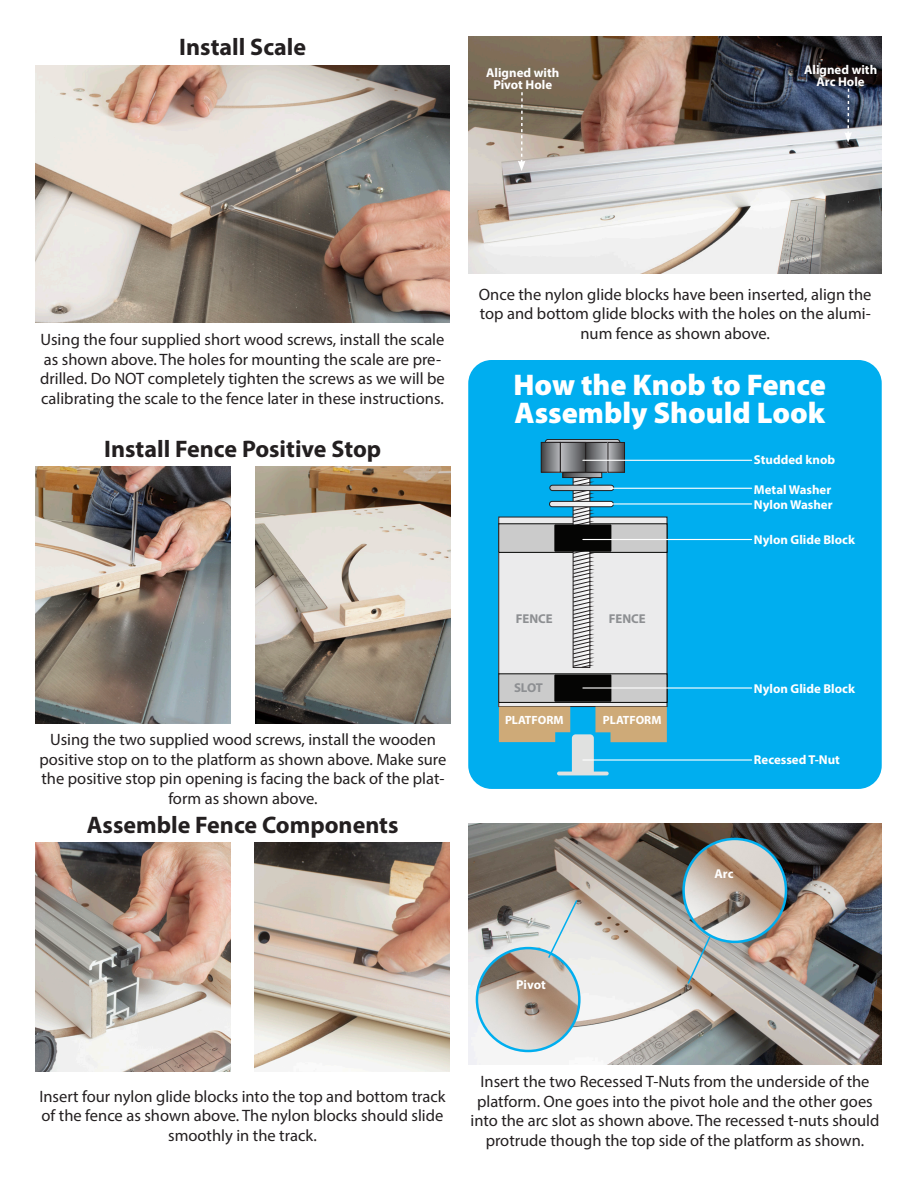
<style>
.page{position:relative;width:918px;height:1188px;background:#fff}
.page>*{position:absolute;margin:0;border:0;box-sizing:border-box;transform-origin:0 0}
.t1{font:900 30px/28.5px "Myriad Pro";color:#fff}
.t2{font:700 24px "Myriad Pro";color:#231f20}
.t3{font:16.5px/19.5px "Myriad Pro";color:#231f20;text-align:center}
.t4{font:700 12.9px/12px "Myriad Pro";color:#fff;text-align:center}
.t5{font:700 12.9px "Myriad Pro";color:#8d8f92}
.t6{font:700 12px "Myriad Pro";color:#fff}
</style>
<div class="page">
<div style="left:468px;top:360px;width:414px;height:429px;background:#00aeef;border-radius:23px"></div>
<img style="left:36px;top:842px;width:194px;height:230px">
<img style="left:255px;top:842px;width:194px;height:230px">
<img style="left:468px;top:37px;width:414px;height:237px">
<img style="left:469px;top:823px;width:412px;height:242px">
<img style="left:477px;top:948px;width:102px;height:103px;border-radius:51px">
<div style="left:476px;top:947px;width:105px;height:105px;border:2px solid #00aeef;border-radius:50%"></div>
<img style="left:684px;top:839px;width:102px;height:103px;border-radius:51px">
<div style="left:682px;top:838px;width:105px;height:105px;border:2px solid #00aeef;border-radius:50%"></div>
<img style="left:36px;top:467px;width:194px;height:256px">
<img style="left:256px;top:467px;width:194px;height:256px">
<img style="left:36px;top:66px;width:413px;height:256px">
<div style="left:499px;top:517px;width:168px;height:190px;background:#ebebec"></div>
<div style="left:499px;top:524px;width:168px;height:28px;background:#cbcbcb"></div>
<div style="left:499px;top:524px;width:168px;height:29px;border:1px solid #060705"></div>
<div style="left:499px;top:674px;width:168px;height:28px;background:#cbcbcb"></div>
<div style="left:499px;top:674px;width:168px;height:29px;border:1px solid #060705"></div>
<svg style="left:572px;top:478px;width:19px;height:190px"></svg>
<div style="left:545px;top:439px;width:75px;height:7px;background:#a9aaae;border-radius:3px"></div>
<div style="left:545px;top:439px;width:75px;height:7px;border:1px solid #231f20;border-radius:3px"></div>
<svg style="left:543px;top:444px;width:16px;height:26px"></svg>
<div style="left:541px;top:442px;width:20px;height:30px;border:1px solid #231f20"></div>
<svg style="left:587px;top:444px;width:19px;height:27px"></svg>
<div style="left:585px;top:442px;width:23px;height:31px;border:1px solid #231f20"></div>
<svg style="left:610px;top:444px;width:13px;height:27px"></svg>
<div style="left:608px;top:442px;width:17px;height:31px;border:1px solid #231f20"></div>
<svg style="left:562px;top:444px;width:22px;height:26px"></svg>
<div style="left:560px;top:442px;width:26px;height:30px;border:1px solid #231f20"></div>
<svg style="left:565px;top:474px;width:35px;height:2px"></svg>
<div style="left:563px;top:472px;width:39px;height:6px;border:1px solid #231f20"></div>
<svg style="left:550px;top:485px;width:64px;height:6px"></svg>
<div style="left:550px;top:485px;width:64px;height:6px;border:1px solid #231f20;border-radius:3px"></div>
<div style="left:550px;top:501px;width:63px;height:6px;background:#f2f3f4;border-radius:3px"></div>
<div style="left:549px;top:501px;width:65px;height:6px;border:1px solid #231f20;border-radius:3px"></div>
<svg style="left:499px;top:707px;width:168px;height:68px"></svg>
<div style="left:554px;top:674px;width:57px;height:28px;background:#050504"></div>
<div style="left:554px;top:524px;width:57px;height:28px;background:#050504"></div>
<hr style="left:583px;top:460px;width:169px;height:1px;background:#fff">
<hr style="left:611px;top:488px;width:141px;height:1px;background:#fff">
<hr style="left:611px;top:503px;width:141px;height:2px;background:#fff">
<hr style="left:583px;top:539px;width:169px;height:1px;background:#fff">
<hr style="left:583px;top:687px;width:169px;height:2px;background:#fff">
<hr style="left:583px;top:759px;width:169px;height:2px;background:#fff">
<svg style="left:547px;top:898px;width:32px;height:62px;background:#d4dee0"></svg>
<svg style="left:518px;top:92px;width:7px;height:79px"></svg>
<svg style="left:844px;top:89px;width:8px;height:54px"></svg>
<svg style="left:686px;top:935px;width:26px;height:51px"></svg>
<h2 class="t2" style="left:179px;top:31px;width:128px">Install Scale</h2>
<p class="t4" style="left:486px;top:66px;width:75px">Aligned with<br>Pivot Hole</p>
<p class="t4" style="left:804px;top:63px;width:75px">Aligned with<br>Arc Hole</p>
<p class="t3" style="left:40px;top:330px;width:406px;text-align:left">Using the four supplied short wood screws, install the scale as shown above. The holes for mounting the scale are pre&shy;drilled. Do NOT completely tighten the screws as we will be calibrating the scale to the fence later in these instructions.</p>
<h2 class="t2" style="left:104px;top:433px;width:278px">Install Fence Positive Stop</h2>
<p class="t3" style="left:40px;top:729px;width:408px">Using the two supplied wood screws, install the wooden positive stop on to the platform as shown above. Make sure the positive stop pin opening is facing the back of the plat&shy;form as shown above.</p>
<h2 class="t2" style="left:87px;top:809px;width:313px">Assemble Fence Components</h2>
<p class="t3" style="left:479px;top:284px;width:394px">Once the nylon glide blocks have been inserted, align the top and bottom glide blocks with the holes on the alumi&shy;num fence as shown above.</p>
<h1 class="t1" style="left:514px;top:369px;width:314px">How the Knob to Fence<br>Assembly Should Look</h1>
<p class="t5" style="left:516px;top:610px;width:39px">FENCE</p>
<p class="t5" style="left:609px;top:610px;width:39px">FENCE</p>
<p class="t5" style="left:514px;top:679px;width:30px">SLOT</p>
<p class="t6" style="left:505px;top:712px;width:60px">PLATFORM</p>
<p class="t6" style="left:603px;top:712px;width:60px">PLATFORM</p>
<p class="t4" style="left:754px;top:454px;width:83px">Studded knob</p>
<p class="t4" style="left:754px;top:482px;width:80px;line-height:15px;text-align:left">Metal Washer<br>Nylon Washer</p>
<p class="t4" style="left:754px;top:533px;width:103px">Nylon Glide Block</p>
<p class="t4" style="left:754px;top:683px;width:103px">Nylon Glide Block</p>
<p class="t4" style="left:754px;top:753px;width:88px">Recessed T-Nut</p>
<p class="t4" style="left:715px;top:867px;width:20px">Arc</p>
<p class="t4" style="left:516px;top:978px;width:31px">Pivot</p>
<p class="t3" style="left:39px;top:1086px;width:408px">Insert four nylon glide blocks into the top and bottom track of the fence as shown above. The nylon blocks should slide smoothly in the track.</p>
<p class="t3" style="left:471px;top:1072px;width:410px">Insert the two Recessed T-Nuts from the underside of the platform. One goes into the pivot hole and the other goes into the arc slot as shown above. The recessed t-nuts should protrude though the top side of the platform as shown.</p>
</div>
